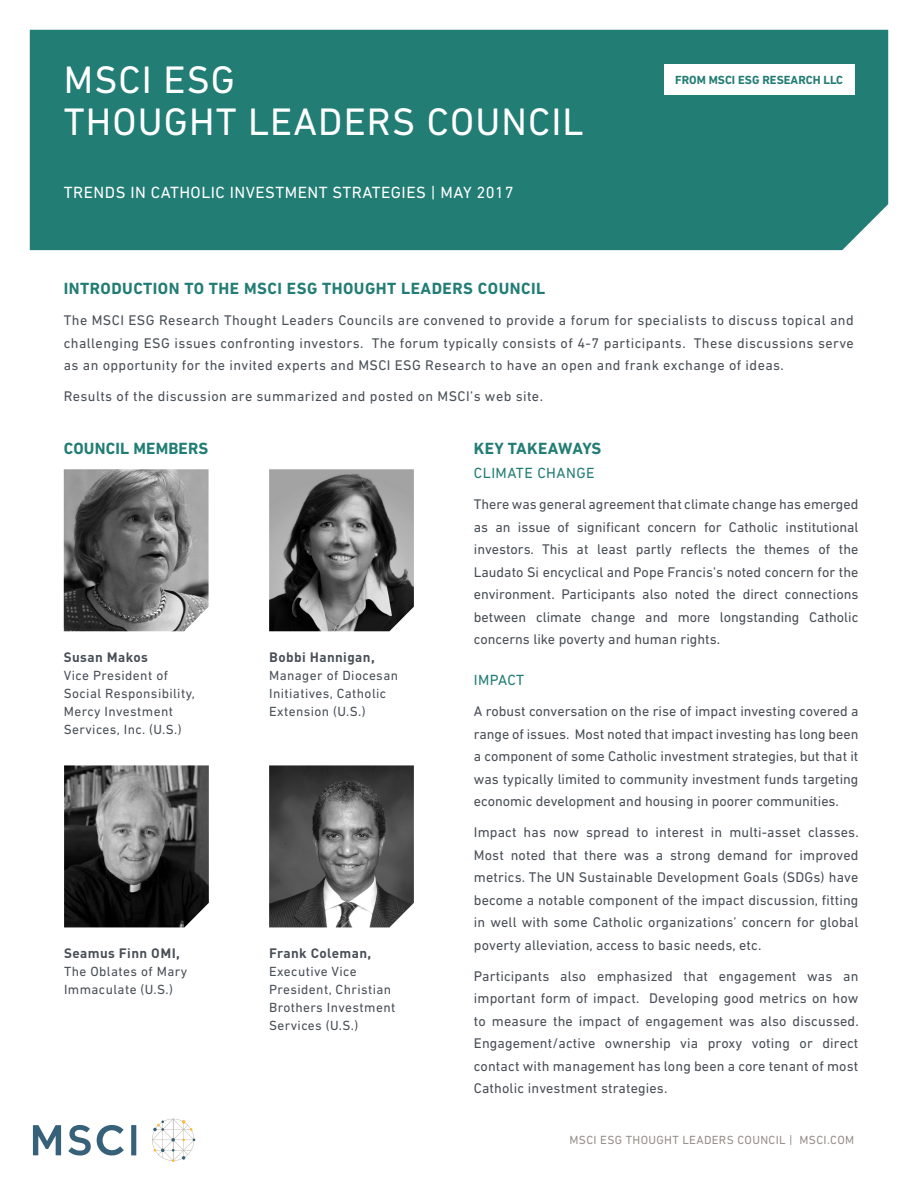
<style>
.page{position:relative;width:918px;height:1188px;background:#fff}
.page>*{position:absolute;margin:0;border:0;box-sizing:border-box;transform-origin:0 0}
.t1{font:39px/42px "DIN Next LT Pro";letter-spacing:.03em;color:#fff}
.t2{font:700 16.5px "DIN Next LT Pro";letter-spacing:.03em;color:#227d75}
.t3{font:16.5px "DIN Next LT Pro";letter-spacing:.03em;color:#fff}
.t4{font:700 16.5px "DIN Next LT Pro";letter-spacing:.01em;color:#227d75}
.t5{font:700 16.5px "DIN Next LT Pro";letter-spacing:.005em;color:#227d75}
.t6{font:15px "DIN Next LT Pro";letter-spacing:.03em;color:#227d75}
.t7{font:14.25px/22.5px "DIN Next LT Pro";letter-spacing:.01em;color:#484f57;text-align:justify}
.t8{font:14.25px "DIN Next LT Pro";letter-spacing:.03em;color:#484f57}
.t9{font:13.5px/18px "DIN Next LT Pro";letter-spacing:.03em;color:#484f57}
.t10{font:700 13.5px "DIN";letter-spacing:.03em;color:#484f57}
.t11{font:12px "DIN Next LT Pro";letter-spacing:.03em;color:#978f8a}
.t12{font:700 12px "DIN Next LT Pro";color:#227d75}
</style>
<div class="page">
<img style="left:269px;top:469px;width:145px;height:162px">
<div style="left:30px;top:30px;width:858px;height:220px;background:#227d75"></div>
<div style="left:664px;top:64px;width:190px;height:30px;background:#fff"></div>
<svg style="left:152px;top:1119px;width:43px;height:43px"></svg>
<svg style="left:33px;top:1125px;width:28px;height:30px"></svg>
<div style="left:131px;top:1125px;width:5px;height:30px;background:#376179"></div>
<svg style="left:97px;top:1125px;width:27px;height:31px"></svg>
<svg style="left:68px;top:1125px;width:23px;height:31px"></svg>
<img style="left:64px;top:469px;width:145px;height:162px">
<img style="left:64px;top:765px;width:145px;height:162px">
<img style="left:269px;top:765px;width:145px;height:162px">
<h1 class="t1" style="left:64px;top:58px;width:521px">MSCI ESG<br>THOUGHT LEADERS COUNCIL</h1>
<p class="t3" style="left:64px;top:183px;width:451px">TRENDS IN CATHOLIC INVESTMENT STRATEGIES | MAY 2017</p>
<p class="t12" style="left:675px;top:72px;width:170px">FROM MSCI ESG RESEARCH LLC</p>
<p class="t2" style="left:64px;top:279px;width:483px">INTRODUCTION TO THE MSCI ESG THOUGHT LEADERS COUNCIL</p>
<p class="t7" style="left:64px;top:309px;width:792px">The MSCI ESG Research Thought Leaders Councils are convened to provide a forum for specialists to discuss topical and challenging ESG issues confronting investors. The forum typically consists of 4-7 participants. These discussions serve as an opportunity for the invited experts and MSCI ESG Research to have an open and frank exchange of ideas.</p>
<p class="t8" style="left:64px;top:388px;width:481px">Results of the discussion are summarized and posted on MSCI’s web site.</p>
<p class="t4" style="left:64px;top:439px;width:146px">COUNCIL MEMBERS</p>
<p class="t5" style="left:474px;top:439px;width:129px">KEY TAKEAWAYS</p>
<p class="t6" style="left:474px;top:465px;width:122px">CLIMATE CHANGE</p>
<p class="t7" style="left:474px;top:493px;width:386px">There was general agreement that climate change has emerged as an issue of significant concern for Catholic institutional investors. This at least partly reflects the themes of the Laudato Si encyclical and Pope Francis’s noted concern for the environment. Participants also noted the direct connections between climate change and more longstanding Catholic concerns like poverty and human rights.</p>
<p class="t6" style="left:474px;top:672px;width:52px">IMPACT</p>
<p class="t7" style="left:474px;top:700px;width:386px">A robust conversation on the rise of impact investing covered a range of issues. Most noted that impact investing has long been a component of some Catholic investment strategies, but that it was typically limited to community investment funds targeting economic development and housing in poorer communities.</p>
<p class="t7" style="left:474px;top:821px;width:386px">Impact has now spread to interest in multi-asset classes.<br>Most noted that there was a strong demand for improved metrics. The UN Sustainable Development Goals (SDGs) have become a notable component of the impact discussion, fitting in well with some Catholic organizations’ concern for global poverty alleviation, access to basic needs, etc.</p>
<p class="t7" style="left:474px;top:965px;width:386px">Participants also emphasized that engagement was an important form of impact. Developing good metrics on how to measure the impact of engagement was also discussed.<br>Engagement/active ownership via proxy voting or direct contact with management has long been a core tenant of most Catholic investment strategies.</p>
<p class="t10" style="left:64px;top:648px;width:86px">Susan Makos</p>
<p class="t9" style="left:64px;top:666px;width:133px">Vice President of<br>Social Responsibility,<br>Mercy Investment<br>Services, Inc. (U.S.)</p>
<p class="t10" style="left:269px;top:648px;width:107px">Bobbi Hannigan,</p>
<p class="t9" style="left:269px;top:666px;width:130px">Manager of Diocesan<br>Initiatives, Catholic<br>Extension (U.S.)</p>
<p class="t10" style="left:269px;top:944px;width:104px">Frank Coleman,</p>
<p class="t9" style="left:269px;top:962px;width:128px">Executive Vice<br>President, Christian<br>Brothers Investment<br>Services (U.S.)</p>
<p class="t10" style="left:64px;top:944px;width:117px">Seamus Finn OMI,</p>
<p class="t9" style="left:64px;top:962px;width:125px">The Oblates of Mary<br>Immaculate (U.S.)</p>
<p class="t11" style="left:570px;top:1133px;width:286px">MSCI ESG THOUGHT LEADERS COUNCIL | MSCI.COM</p>
</div>
